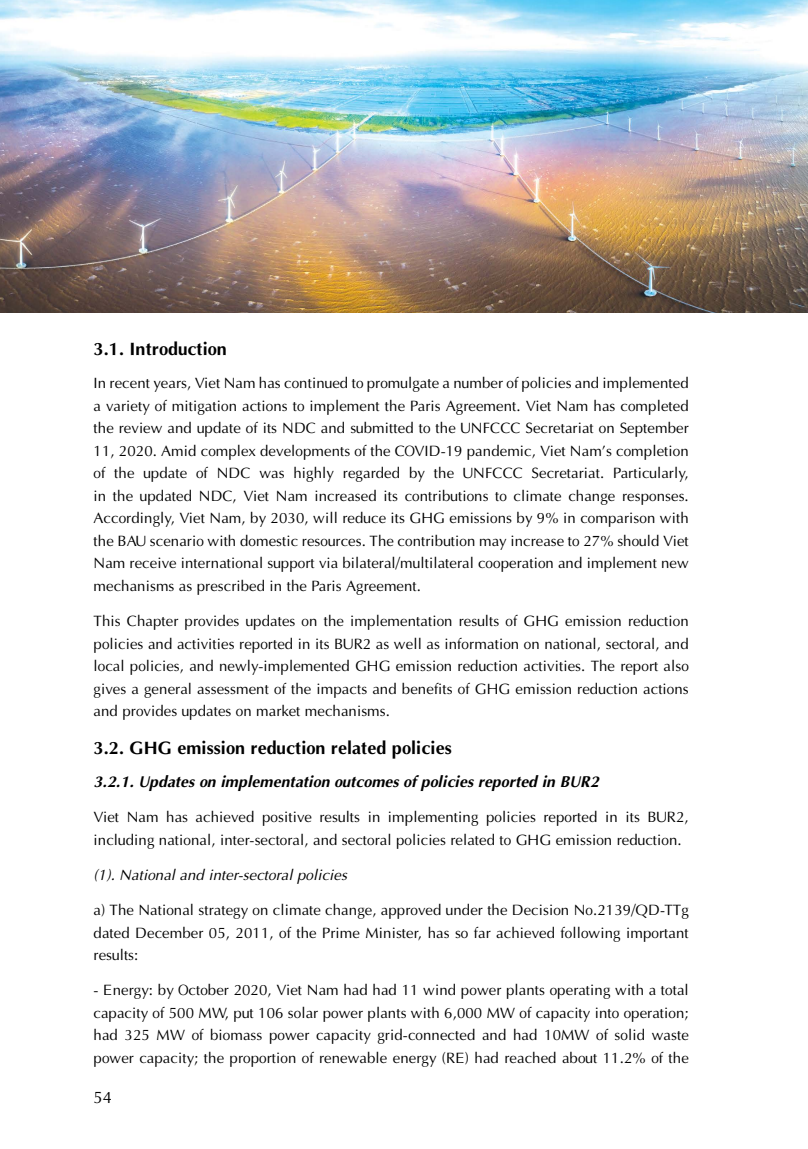
<style>
.page{position:relative;width:808px;height:1149px;background:#fff}
.page>*{position:absolute;margin:0;border:0;box-sizing:border-box;transform-origin:0 0}
.t1{font:700 18px "UTM Aptima";color:#000}
.t2{font:16.5px "UTM Aptima";color:#000}
.t3{font:italic 700 15.75px "UTM Aptima";color:#000}
.t4{font:15px/22.5px "UTM Aptima";color:#000;text-align:justify}
.t5{font:italic 15px "UTM Aptima";color:#000}
</style>
<div class="page">
<img style="left:1px;top:1px;width:806px;height:312px">
<p class="t1" style="left:94px;top:335px;width:135px">3.1. Introduction</p>
<p class="t4" style="left:94px;top:370px;width:597px">In recent years, Viet Nam has continued to promulgate a number of policies and implemented a variety of mitigation actions to implement the Paris Agreement. Viet Nam has completed the review and update of its NDC and submitted to the UNFCCC Secretariat on September 11, 2020. Amid complex developments of the COVID-19 pandemic, Viet Nam’s completion of the update of NDC was highly regarded by the UNFCCC Secretariat. Particularly, in the updated NDC, Viet Nam increased its contributions to climate change responses.<br>Accordingly, Viet Nam, by 2030, will reduce its GHG emissions by 9% in comparison with the BAU scenario with domestic resources. The contribution may increase to 27% should Viet Nam receive international support via bilateral/multilateral cooperation and implement new mechanisms as prescribed in the Paris Agreement.</p>
<p class="t4" style="left:94px;top:608px;width:597px">This Chapter provides updates on the implementation results of GHG emission reduction policies and activities reported in its BUR2 as well as information on national, sectoral, and local policies, and newly-implemented GHG emission reduction activities. The report also gives a general assessment of the impacts and benefits of GHG emission reduction actions and provides updates on market mechanisms.</p>
<p class="t1" style="left:94px;top:733px;width:360px">3.2. GHG emission reduction related policies</p>
<p class="t3" style="left:94px;top:769px;width:507px">3.2.1. Updates on implementation outcomes of policies reported in BUR2</p>
<p class="t4" style="left:94px;top:804px;width:597px">Viet Nam has achieved positive results in implementing policies reported in its BUR2, including national, inter-sectoral, and sectoral policies related to GHG emission reduction.</p>
<p class="t5" style="left:94px;top:863px;width:255px">(1). National and inter-sectoral policies</p>
<p class="t4" style="left:94px;top:897px;width:597px">a) The National strategy on climate change, approved under the Decision No.2139/QD-TTg dated December 05, 2011, of the Prime Minister, has so far achieved following important results:</p>
<p class="t4" style="left:94px;top:977px;width:597px">- Energy: by October 2020, Viet Nam had had 11 wind power plants operating with a total capacity of 500 MW, put 106 solar power plants with 6,000 MW of capacity into operation; had 325 MW of biomass power capacity grid-connected and had 10MW of solid waste power capacity; the proportion of renewable energy (RE) had reached about 11.2% of the</p>
<p class="t2" style="left:94px;top:1084px;width:20px">54</p>
</div>
